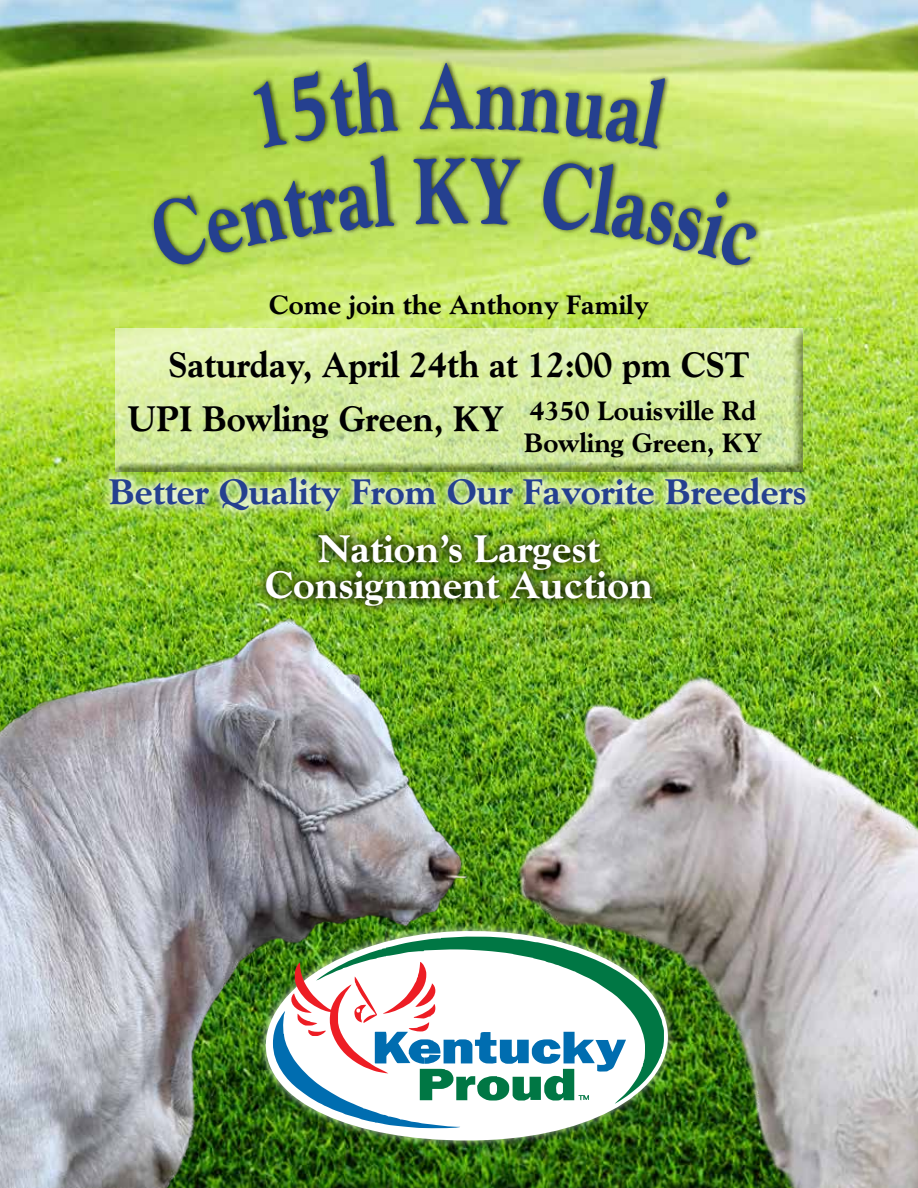
<style>
.page{position:relative;width:918px;height:1188px;background:#fff}
.page>*{position:absolute;margin:0;border:0;box-sizing:border-box;transform-origin:0 0}
.t1{font:800 39px/36px "Goudy";color:#fff;text-align:center}
.t2{font:800 36px/54px "Goudy";color:#000;scale:.95 1}
.t3{font:800 36px "Goudy";color:#25408f}
.t4{font:800 27px/32.4px "Goudy";color:#000}
</style>
<div class="page">
<img style="left:0;top:0;width:918px;height:601px">
<img style="left:0;top:601px;width:405px;height:587px">
<img style="left:405px;top:563px;width:513px;height:625px">
<svg style="left:256px;top:1148px;width:422px;height:7px;background:#295f0c"></svg>
<img style="left:255px;top:1134px;width:424px;height:14px">
<img style="left:51px;top:879px;width:813px;height:255px">
<div style="left:250px;top:58px;width:421px;height:96px;background:#000;opacity:.75"></div>
<div style="left:114px;top:329px;width:690px;height:145px;background:#000;opacity:.75"></div>
<div style="left:98px;top:466px;width:718px;height:56px;background:#fff;opacity:.75"></div>
<div style="left:255px;top:524px;width:408px;height:93px;background:#000;opacity:.75"></div>
<svg style="left:51px;top:60px;width:813px;height:288px;background:#b4d35d"></svg>
<p class="t4" style="left:269px;top:289px;width:381px">Come join the Anthony Family</p>
<h2 class="t2" style="left:128px;top:338px;width:656px;text-indent:41px">Saturday, April 24th at 12:00 pm CST<br>UPI Bowling Green, KY</h2>
<h2 class="t3" style="left:109px;top:471px;width:700px">Better Quality From Our Favorite Breeders</h2>
<h1 class="t1" style="left:265px;top:531px;width:389px">Nation’s Largest<br>Consignment Auction</h1>
<p class="t4" style="left:524px;top:394px;width:240px">4350 Louisville Rd<br>Bowling Green, KY</p>
</div>
